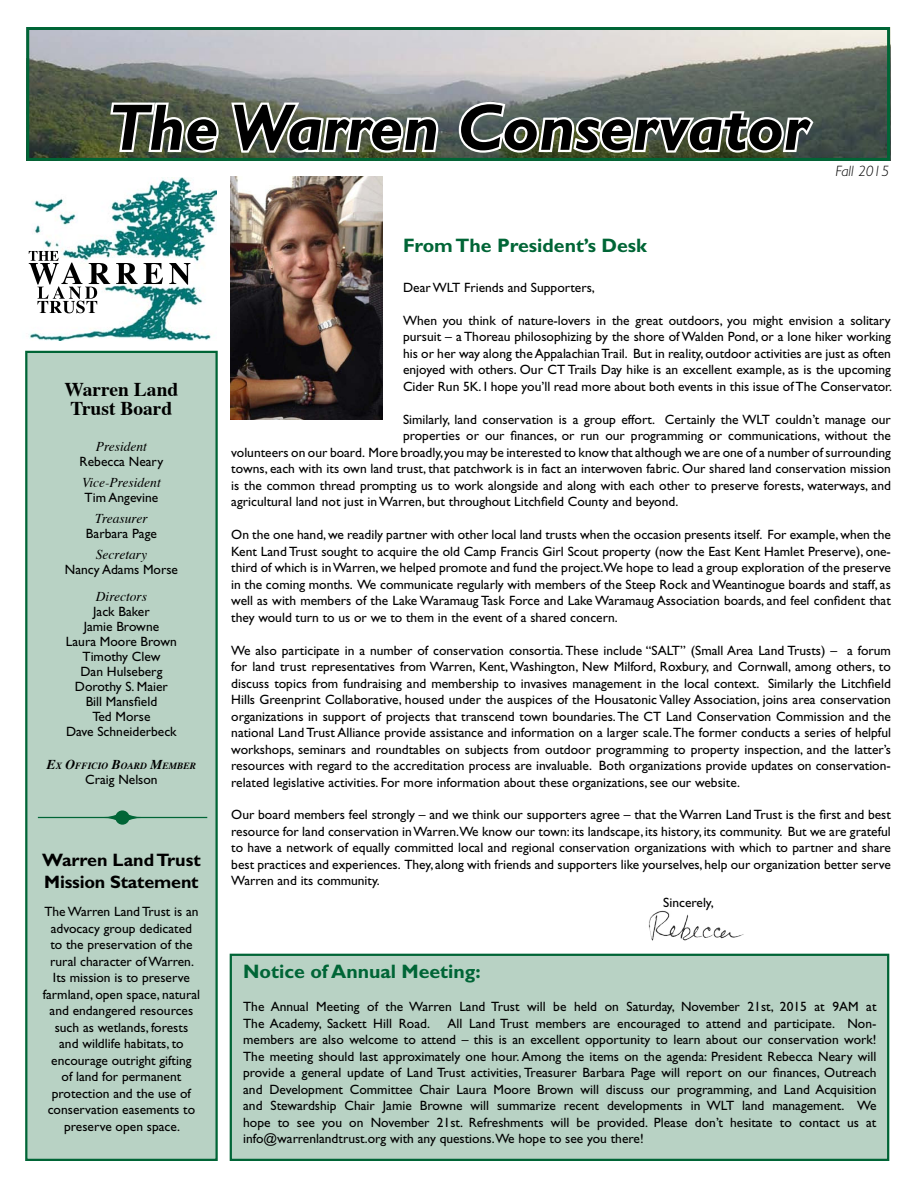
<style>
.page{position:relative;width:918px;height:1188px;background:#fff}
.page>*{position:absolute;margin:0;border:0;box-sizing:border-box;transform-origin:0 0}
.t1{font:700 19.5px "Gill Sans";color:#006536}
.t2{font:700 19.5px/19.5px "Times";color:#000;text-align:center}
.t3{font:700 18px/21.6px "Gill Sans";letter-spacing:-.01em;color:#000}
.t4{font:italic 300 15px "Gill Sans";color:#000}
.t5{font:13.5px/16.5px "Gill Sans";color:#000;text-align:justify}
.t6{font:italic 13.5px "Times";color:#000}
.t7{font:italic 700 9.45px "Times";color:#000}
.s1{font-size:13.5px}
</style>
<div class="page">
<img style="left:648px;top:910px;width:96px;height:31px">
<img style="left:30px;top:31px;width:856px;height:126px">
<div style="left:26px;top:27px;width:864px;height:134px;border:3px solid #006536"></div>
<img style="left:28px;top:177px;width:189px;height:163px">
<svg style="left:29px;top:251px;width:162px;height:62px"></svg>
<div style="left:26px;top:352px;width:191px;height:808px;background:#b8d2c4"></div>
<div style="left:25px;top:351px;width:193px;height:810px;border:2px solid #006536"></div>
<svg style="left:108px;top:99px;width:708px;height:56px;background:#5a6059"></svg>
<svg style="left:38px;top:810px;width:169px;height:15px"></svg>
<div style="left:230px;top:954px;width:659px;height:207px;background:#b8d2c4;border:2px solid #006536"></div>
<img style="left:231px;top:176px;width:152px;height:243px">
<p class="t2" style="left:64px;top:377px;width:115px">Warren Land<br>Trust Board</p>
<p class="t6" style="left:96px;top:435px;width:53px">President</p>
<p class="t5" style="left:80px;top:454px;width:85px">Rebecca Neary</p>
<p class="t6" style="left:82px;top:471px;width:80px">Vice-President</p>
<p class="t5" style="left:85px;top:490px;width:75px">Tim Angevine</p>
<p class="t6" style="left:95px;top:507px;width:54px">Treasurer</p>
<p class="t5" style="left:86px;top:526px;width:72px">Barbara Page</p>
<p class="t6" style="left:96px;top:543px;width:53px">Secretary</p>
<p class="t5" style="left:65px;top:562px;width:115px">Nancy Adams Morse</p>
<p class="t6" style="left:96px;top:585px;width:53px">Directors</p>
<p class="t5" style="left:93px;top:604px;width:58px">Jack Baker</p>
<p class="t5" style="left:84px;top:619px;width:77px">Jamie Browne</p>
<p class="t5" style="left:66px;top:634px;width:113px">Laura Moore Brown</p>
<p class="t5" style="left:83px;top:649px;width:79px">Timothy Clew</p>
<p class="t5" style="left:81px;top:664px;width:83px">Dan Hulseberg</p>
<p class="t5" style="left:75px;top:679px;width:95px">Dorothy S. Maier</p>
<p class="t5" style="left:86px;top:694px;width:73px">Bill Mansfield</p>
<p class="t5" style="left:92px;top:709px;width:60px">Ted Morse</p>
<p class="t5" style="left:66px;top:724px;width:112px">Dave Schneiderbeck</p>
<p class="t7" style="left:47px;top:757px;width:124px"><span class="s1">E</span>X <span class="s1">O</span>FFICIO <span class="s1">B</span>OARD <span class="s1">M</span>EMBE</p>
<p class="t7" style="left:190px;top:757px;width:8px">R</p>
<p class="t5" style="left:85px;top:772px;width:74px">Craig Nelson</p>
<p class="t3" style="left:42px;top:849px;width:160px">Warren Land Trust<br>Mission Statement</p>
<p class="t5" style="left:43px;top:903px;width:159px;text-align:center">The Warren Land Trust is an advocacy group dedicated<br>to the preservation of the rural character of Warren.<br>Its mission is to preserve farmland, open space, natural and endangered resources such as wetlands, forests<br>and wildlife habitats, to encourage outright gifting<br>of land for permanent protection and the use of conservation easements to preserve open space.</p>
<p class="t1" style="left:403px;top:233px;width:245px">From The President’s Desk</p>
<p class="t4" style="left:835px;top:163px;width:55px">Fall 2015</p>
<p class="t5" style="left:403px;top:279px;width:193px">Dear WLT Friends and Supporters,</p>
<p class="t5" style="left:403px;top:312px;width:491px">When you think of nature-lovers in the great outdoors, you might envision a solitary pursuit – a Thoreau philosophizing by the shore of Walden Pond, or a lone hiker working his or her way along the Appalachian Trail. But in reality, outdoor activities are just as often enjoyed with others. Our CT Trails Day hike is an excellent example, as is the upcoming Cider Run 5K. I hope you’ll read more about both events in this issue of The Conservator.</p>
<p class="t5" style="left:403px;top:411px;width:489px">Similarly, land conservation is a group effort. Certainly the WLT couldn’t manage our</p>
<p class="t5" style="left:403px;top:427px;width:489px">properties or our finances, or run our programming or communications, without the</p>
<p class="t5" style="left:231px;top:444px;width:661px">volunteers on our board. More broadly, you may be interested to know that although we are one of a number of surrounding</p>
<p class="t5" style="left:231px;top:460px;width:661px">towns, each with its own land trust, that patchwork is in fact an interwoven fabric. Our shared land conservation mission</p>
<p class="t5" style="left:231px;top:477px;width:661px">is the common thread prompting us to work alongside and along with each other to preserve forests, waterways, and</p>
<p class="t5" style="left:231px;top:493px;width:449px">agricultural land not just in Warren, but throughout Litchfield County and beyond.</p>
<p class="t5" style="left:231px;top:526px;width:661px">On the one hand, we readily partner with other local land trusts when the occasion presents itself. For example, when the Kent Land Trust sought to acquire the old Camp Francis Girl Scout property (now the East Kent Hamlet Preserve), one&shy;third of which is in Warren, we helped promote and fund the project.We hope to lead a group exploration of the preserve in the coming months. We communicate regularly with members of the Steep Rock and Weantinogue boards and staff, as well as with members of the Lake Waramaug Task Force and Lake Waramaug Association boards, and feel confident that they would turn to us or we to them in the event of a shared concern.</p>
<p class="t5" style="left:231px;top:642px;width:661px">We also participate in a number of conservation consortia. These include “SALT” (Small Area Land Trusts) – a forum for land trust representatives from Warren, Kent, Washington, New Milford, Roxbury, and Cornwall, among others, to discuss topics from fundraising and membership to invasives management in the local context. Similarly the Litchfield Hills Greenprint Collaborative, housed under the auspices of the Housatonic Valley Association, joins area conservation organizations in support of projects that transcend town boundaries. The CT Land Conservation Commission and the national Land Trust Alliance provide assistance and information on a larger scale. The former conducts a series of helpful workshops, seminars and roundtables on subjects from outdoor programming to property inspection, and the latter’s resources with regard to the accreditation process are invaluable. Both organizations provide updates on conservation&shy;related legislative activities. For more information about these organizations, see our website.</p>
<p class="t5" style="left:231px;top:807px;width:661px">Our board members feel strongly – and we think our supporters agree – that the Warren Land Trust is the first and best resource for land conservation in Warren.We know our town: its landscape, its history, its community. But we are grateful to have a network of equally committed local and regional conservation organizations with which to partner and share best practices and experiences. They, along with friends and supporters like yourselves, help our organization better serve Warren and its community.</p>
<p class="t5" style="left:663px;top:894px;width:52px">Sincerely,</p>
<p class="t1" style="left:243px;top:960px;width:239px">Notice of Annual Meeting:</p>
<p class="t5" style="left:243px;top:999px;width:635px">The Annual Meeting of the Warren Land Trust will be held on Saturday, November 21st, 2015 at 9AM at<br>The Academy, Sackett Hill Road.</p>
<p class="t5" style="left:243px;top:1015px;width:635px;text-indent:204px">All Land Trust members are encouraged to attend and participate. Non&shy;members are also welcome to attend – this is an excellent opportunity to learn about our conservation work!<br>The meeting should last approximately one hour. Among the items on the agenda: President Rebecca Neary will provide a general update of Land Trust activities, Treasurer Barbara Page will report on our finances, Outreach and Development Committee Chair Laura Moore Brown will discuss our programming, and Land Acquisition and Stewardship Chair Jamie Browne will summarize recent developments in WLT land management. We hope to see you on November 21st. Refreshments will be provided. Please don’t hesitate to contact us at info@warrenlandtrust.org with any questions.We hope to see you there!</p>
</div>
